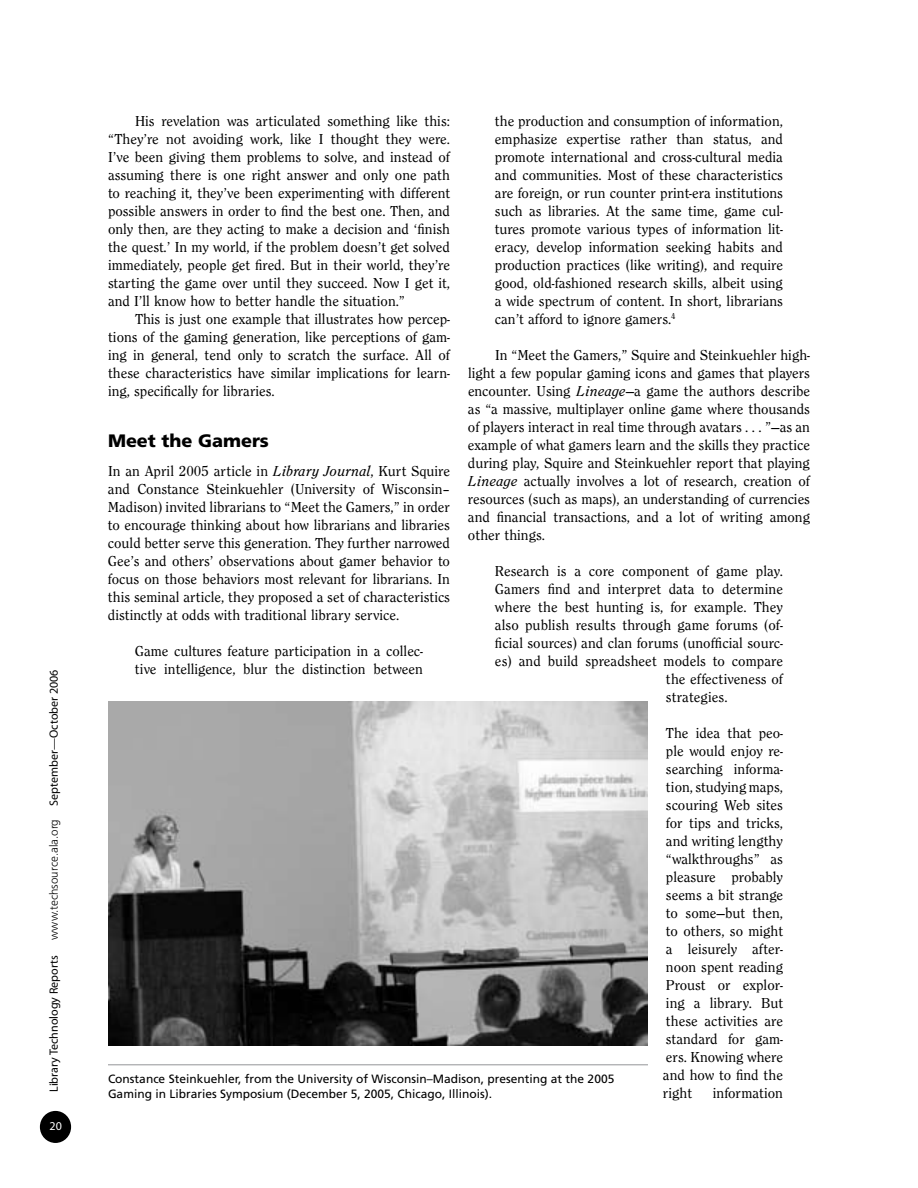
<style>
.page{position:relative;width:918px;height:1188px;background:#fff}
.page>*{position:absolute;margin:0;border:0;box-sizing:border-box;transform-origin:0 0}
.t1{font:900 18px "Frutiger";color:#000}
.t2{font:15px/18px "Clearface Regular DTC";color:#000;text-align:justify}
.t3{font:12px/15px "Frutiger";color:#000}
.t4{font:12px "Frugal Sans Light DTC";color:#000}
.t5{font:12px "Myriad Pro";color:#000}
.t6{font:12px "Myriad Pro";color:#fff}
.s1{font-family:"Myriad Pro"}
.s2{font-family:"Clearface Regular Italic DTC"}
</style>
<div class="page">
<div style="left:41px;top:1112px;width:29px;height:30px;background:#000;border-radius:50%"></div>
<div style="left:40px;top:1111px;width:31px;height:32px;border:2px solid #000;border-radius:50%"></div>
<img style="left:108px;top:701px;width:540px;height:344px">
<hr style="left:108px;top:1065px;width:540px;height:1px;background:#939598">
<p class="t4" style="left:47px;top:940px;width:271px;rotate:-90deg">www.techsource.ala.org <span class="s1">September—October 2006</span></p>
<p class="t5" style="left:47px;top:1092px;width:138px;rotate:-90deg">Library Technology Reports</p>
<p class="t6" style="left:50px;top:1120px;width:14px">20</p>
<p class="t2" style="left:108px;top:112px;width:344px;text-indent:27px">His revelation was articulated something like this: “They’re not avoiding work, like I thought they were.<br>I’ve been giving them problems to solve, and instead of assuming there is one right answer and only one path to reaching it, they’ve been experimenting with different possible answers in order to find the best one. Then, and only then, are they acting to make a decision and ‘finish the quest.’ In my world, if the problem doesn’t get solved immediately, people get fired. But in their world, they’re starting the game over until they succeed. Now I get it, and I’ll know how to better handle the situation.”</p>
<p class="t2" style="left:108px;top:310px;width:344px;text-indent:27px">This is just one example that illustrates how percep&shy;tions of the gaming generation, like perceptions of gam&shy;ing in general, tend only to scratch the surface. All of these characteristics have similar implications for learn&shy;ing, specifically for libraries.</p>
<p class="t1" style="left:108px;top:430px;width:162px">Meet the Gamers</p>
<p class="t2" style="left:108px;top:461px;width:344px">In an April 2005 article in <span class="s2">Library Journal</span>, Kurt Squire and Constance Steinkuehler (University of Wisconsin– Madison) invited librarians to “Meet the Gamers,” in order to encourage thinking about how librarians and libraries could better serve this generation. They further narrowed Gee’s and others’ observations about gamer behavior to focus on those behaviors most relevant for librarians. In this seminal article, they proposed a set of characteristics distinctly at odds with traditional library service.</p>
<p class="t2" style="left:135px;top:641px;width:290px">Game cultures feature participation in a collec&shy;tive intelligence, blur the distinction between</p>
<p class="t2" style="left:495px;top:112px;width:290px">the production and consumption of information, emphasize expertise rather than status, and promote international and cross-cultural media and communities. Most of these characteristics are foreign, or run counter print-era institutions such as libraries. At the same time, game cul&shy;tures promote various types of information lit&shy;eracy, develop information seeking habits and production practices (like writing), and require good, old-fashioned research skills, albeit using a wide spectrum of content. In short, librarians can’t afford to ignore gamers.<sup>4</sup></p>
<p class="t2" style="left:468px;top:346px;width:344px;text-indent:27px">In “Meet the Gamers,” Squire and Steinkuehler high&shy;light a few popular gaming icons and games that players encounter. Using <span class="s2">Lineage</span>—a game the authors describe as “a massive, multiplayer online game where thousands of players interact in real time through avatars . . . ”—as an example of what gamers learn and the skills they practice during play, Squire and Steinkuehler report that playing <span class="s2">Lineage</span> actually involves a lot of research, creation of resources (such as maps), an understanding of currencies and financial transactions, and a lot of writing among other things.</p>
<p class="t2" style="left:495px;top:562px;width:290px">Research is a core component of game play.</p>
<p class="t2" style="left:495px;top:580px;width:289px">Gamers find and interpret data to determine</p>
<p class="t2" style="left:495px;top:598px;width:289px">where the best hunting is, for example. They</p>
<p class="t2" style="left:495px;top:616px;width:290px">also publish results through game forums (of-</p>
<p class="t2" style="left:495px;top:634px;width:290px">ficial sources) and clan forums (unofficial sourc-</p>
<p class="t2" style="left:495px;top:652px;width:290px">es) and build spreadsheet models to compare</p>
<p class="t2" style="left:666px;top:670px;width:119px">the effectiveness of</p>
<p class="t2" style="left:666px;top:688px;width:63px">strategies.</p>
<p class="t2" style="left:663px;top:724px;width:122px">The idea that peo&shy;ple would enjoy re&shy;searching informa&shy;tion, studying maps, scouring Web sites for tips and tricks, and writing lengthy “walkthroughs” as pleasure probably seems a bit strange to some—but then, to others, so might a leisurely after&shy;noon spent reading Proust or explor&shy;ing a library. But these activities are standard for gam&shy;ers. Knowing where and how to find the right</p>
<p class="t3" style="left:108px;top:1071px;width:508px">Constance Steinkuehler, from the University of Wisconsin–Madison, presenting at the 2005<br>Gaming in Libraries Symposium (December 5, 2005, Chicago, Illinois).</p>
<p class="t2" style="left:713px;top:1084px;width:72px">information</p>
</div>
